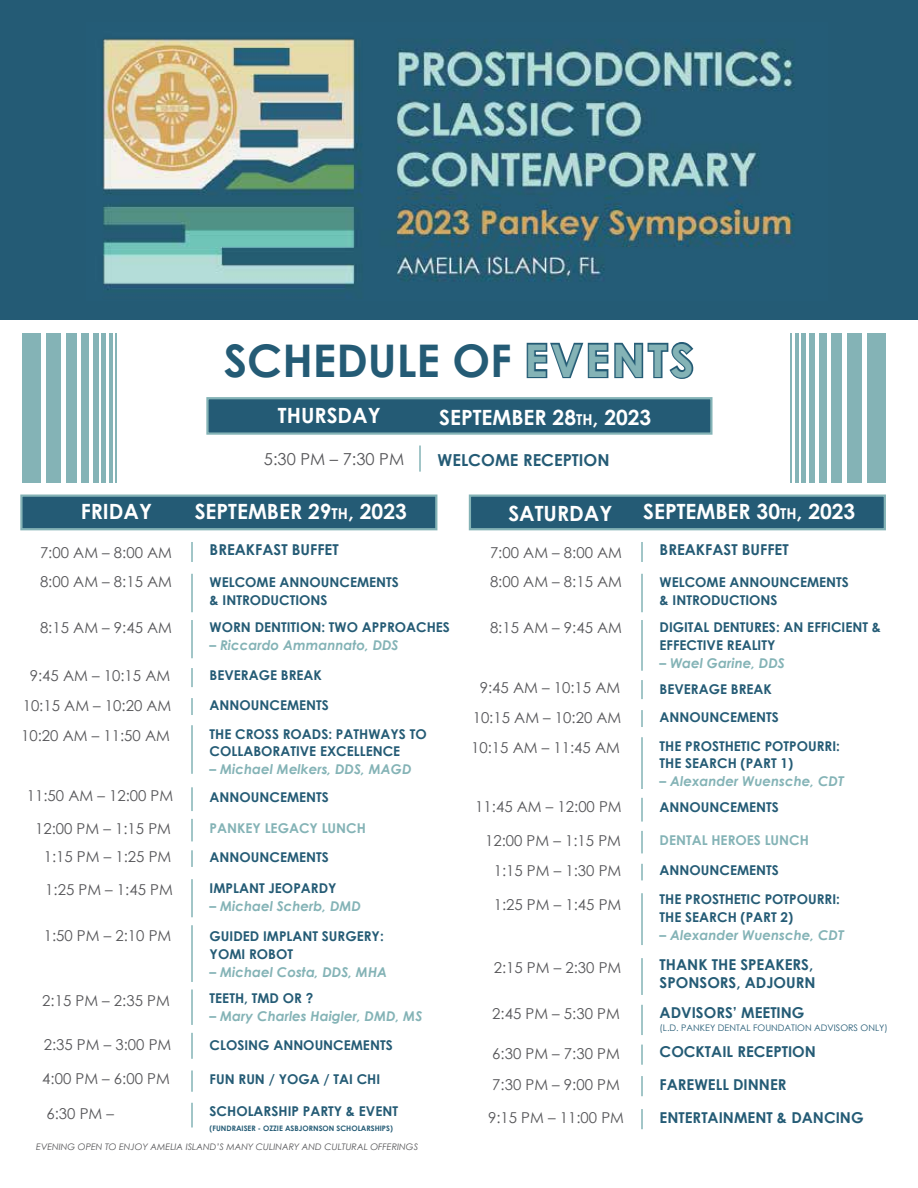
<style>
.page{position:relative;width:918px;height:1188px;background:#fff}
.page>*{position:absolute;margin:0;border:0;box-sizing:border-box;transform-origin:0 0}
.t1{font:700 45px "Century Gothic";color:#245b75}
.t2{font:700 21px "Century Gothic";color:#fff}
.t3{font:700 16.5px "Century Gothic";color:#245b75}
.t4{font:16.5px "Century Gothic";color:#565659}
.t5{font:15px/28.8px "Century Gothic";color:#565659}
.t6{font:700 15px/17.5px "Century Gothic";color:#245b75}
.t7{font:700 13.5px/18px "Century Gothic";color:#245b75}
.t8{font:italic 700 13.5px "Century Gothic";color:#84b3b6}
.t9{font:700 13.5px "Century Gothic";color:#84b3b6}
.t10{font:italic 9px "Century Gothic";color:#545456}
.t11{font:9px "Century Gothic";color:#245b75}
.t12{font:700 7.5px "Century Gothic";color:#245b75}
.s1{color:#84b3b6}
.s2{font-size:15px}
</style>
<div class="page">
<div style="left:0;top:0;width:918px;height:320px;background:#245b75"></div>
<div style="left:206px;top:397px;width:507px;height:38px;background:#245b75;border:2px solid #84b3b6"></div>
<div style="left:20px;top:495px;width:417px;height:35px;background:#245b75;border:2px solid #84b3b6"></div>
<div style="left:469px;top:495px;width:417px;height:35px;background:#245b75;border:2px solid #84b3b6"></div>
<hr style="left:419px;top:446px;width:2px;height:26px;background:#84b3b6">
<hr style="left:191px;top:574px;width:2px;height:38px;background:#84b3b6">
<hr style="left:191px;top:542px;width:2px;height:20px;background:#84b3b6">
<hr style="left:191px;top:620px;width:2px;height:38px;background:#84b3b6">
<svg style="left:191px;top:668px;width:2px;height:19px"></svg>
<svg style="left:191px;top:698px;width:2px;height:17px"></svg>
<hr style="left:191px;top:819px;width:2px;height:22px;background:#84b3b6">
<hr style="left:191px;top:925px;width:2px;height:57px;background:#84b3b6">
<hr style="left:191px;top:1033px;width:2px;height:26px;background:#84b3b6">
<svg style="left:191px;top:850px;width:2px;height:17px"></svg>
<hr style="left:191px;top:1070px;width:2px;height:22px;background:#84b3b6">
<hr style="left:191px;top:1103px;width:2px;height:24px;background:#84b3b6">
<svg style="left:526px;top:342px;width:168px;height:37px"></svg>
<hr style="left:191px;top:989px;width:2px;height:36px;background:#84b3b6">
<hr style="left:641px;top:958px;width:2px;height:37px;background:#84b3b6">
<hr style="left:641px;top:1005px;width:2px;height:30px;background:#84b3b6">
<hr style="left:641px;top:1045px;width:2px;height:20px;background:#84b3b6">
<hr style="left:641px;top:1076px;width:2px;height:20px;background:#84b3b6">
<hr style="left:191px;top:725px;width:2px;height:49px;background:#84b3b6">
<hr style="left:191px;top:787px;width:2px;height:24px;background:#84b3b6">
<hr style="left:641px;top:1109px;width:2px;height:20px;background:#84b3b6">
<hr style="left:191px;top:879px;width:2px;height:38px;background:#84b3b6">
<hr style="left:641px;top:574px;width:2px;height:38px;background:#84b3b6">
<hr style="left:641px;top:542px;width:2px;height:20px;background:#84b3b6">
<hr style="left:641px;top:620px;width:2px;height:51px;background:#84b3b6">
<svg style="left:641px;top:680px;width:2px;height:19px"></svg>
<svg style="left:641px;top:710px;width:2px;height:17px"></svg>
<hr style="left:641px;top:831px;width:2px;height:22px;background:#84b3b6">
<svg style="left:641px;top:864px;width:2px;height:16px"></svg>
<hr style="left:641px;top:737px;width:2px;height:52px;background:#84b3b6">
<hr style="left:641px;top:798px;width:2px;height:24px;background:#84b3b6">
<hr style="left:641px;top:893px;width:2px;height:52px;background:#84b3b6">
<img style="left:102px;top:38px;width:693px;height:252px">
<div style="left:22px;top:333px;width:18px;height:150px;background:#84b3b6"></div>
<div style="left:46px;top:333px;width:14px;height:150px;background:#84b3b6"></div>
<div style="left:66px;top:333px;width:11px;height:150px;background:#84b3b6"></div>
<div style="left:81px;top:333px;width:8px;height:150px;background:#84b3b6"></div>
<div style="left:93px;top:333px;width:5px;height:150px;background:#84b3b6"></div>
<hr style="left:102px;top:333px;width:4px;height:150px;background:#84b3b6">
<hr style="left:109px;top:333px;width:3px;height:150px;background:#84b3b6">
<hr style="left:115px;top:333px;width:2px;height:150px;background:#84b3b6">
<div style="left:867px;top:333px;width:18px;height:150px;background:#84b3b6"></div>
<div style="left:847px;top:333px;width:14px;height:150px;background:#84b3b6"></div>
<div style="left:831px;top:333px;width:11px;height:150px;background:#84b3b6"></div>
<div style="left:819px;top:333px;width:8px;height:150px;background:#84b3b6"></div>
<div style="left:809px;top:333px;width:6px;height:150px;background:#84b3b6"></div>
<hr style="left:802px;top:333px;width:4px;height:150px;background:#84b3b6">
<hr style="left:795px;top:333px;width:3px;height:150px;background:#84b3b6">
<hr style="left:790px;top:333px;width:2px;height:150px;background:#84b3b6">
<h1 class="t1" style="left:224px;top:332px;width:472px">SCHEDULE OF <span class="s1">EVENTS</span></h1>
<h2 class="t2" style="left:278px;top:402px;width:104px">THURSDAY</h2>
<h2 class="t2" style="left:439px;top:404px;width:214px">SEPTEMBER 28<span class="s2">TH</span>, 2023</h2>
<p class="t4" style="left:264px;top:449px;width:142px">5:30 PM – 7:30 PM</p>
<p class="t3" style="left:438px;top:450px;width:173px">WELCOME RECEPTION</p>
<h2 class="t2" style="left:81px;top:498px;width:73px">FRIDAY</h2>
<h2 class="t2" style="left:195px;top:498px;width:214px">SEPTEMBER 29<span class="s2">TH</span>, 2023</h2>
<p class="t5" style="left:40px;top:538px;width:134px">7:00 AM – 8:00 AM<br>8:00 AM – 8:15 AM</p>
<p class="t6" style="left:210px;top:541px;width:131px">BREAKFAST BUFFET</p>
<p class="t7" style="left:210px;top:573px;width:191px">WELCOME ANNOUNCEMENTS &amp; INTRODUCTIONS</p>
<p class="t5" style="left:40px;top:613px;width:134px">8:15 AM – 9:45 AM</p>
<p class="t7" style="left:210px;top:618px;width:242px">WORN DENTITION: TWO APPROACHES</p>
<p class="t8" style="left:210px;top:637px;width:191px">– Riccardo Ammannato, DDS</p>
<p class="t5" style="left:30px;top:660px;width:142px">9:45 AM – 10:15 AM</p>
<p class="t7" style="left:210px;top:666px;width:114px">BEVERAGE BREAK</p>
<p class="t5" style="left:23px;top:691px;width:150px">10:15 AM – 10:20 AM</p>
<p class="t7" style="left:210px;top:696px;width:121px">ANNOUNCEMENTS</p>
<p class="t5" style="left:21px;top:721px;width:150px">10:20 AM – 11:50 AM</p>
<p class="t7" style="left:210px;top:724px;width:219px">THE CROSS ROADS: PATHWAYS TO<br>COLLABORATIVE EXCELLENCE</p>
<p class="t8" style="left:210px;top:761px;width:203px">– Michael Melkers, DDS, MAGD</p>
<p class="t5" style="left:27px;top:781px;width:148px">11:50 AM – 12:00 PM</p>
<p class="t7" style="left:210px;top:787px;width:121px">ANNOUNCEMENTS</p>
<p class="t5" style="left:35px;top:813px;width:137px">12:00 PM – 1:15 PM</p>
<p class="t9" style="left:210px;top:819px;width:158px">PANKEY LEGACY LUNCH</p>
<p class="t5" style="left:44px;top:842px;width:129px">1:15 PM – 1:25 PM</p>
<p class="t7" style="left:210px;top:848px;width:121px">ANNOUNCEMENTS</p>
<p class="t5" style="left:45px;top:875px;width:129px">1:25 PM – 1:45 PM</p>
<p class="t7" style="left:210px;top:879px;width:128px">IMPLANT JEOPARDY</p>
<p class="t8" style="left:210px;top:897px;width:153px">– Michael Scherb, DMD</p>
<p class="t5" style="left:44px;top:921px;width:129px">1:50 PM – 2:10 PM</p>
<p class="t7" style="left:210px;top:926px;width:176px">GUIDED IMPLANT SURGERY:<br>YOMI ROBOT</p>
<p class="t8" style="left:210px;top:963px;width:179px">– Michael Costa, DDS, MHA</p>
<p class="t5" style="left:42px;top:986px;width:129px">2:15 PM – 2:35 PM</p>
<p class="t7" style="left:210px;top:989px;width:105px">TEETH, TMD OR ?</p>
<p class="t8" style="left:210px;top:1007px;width:214px">– Mary Charles Haigler, DMD, MS</p>
<p class="t5" style="left:44px;top:1030px;width:129px">2:35 PM – 3:00 PM</p>
<p class="t5" style="left:42px;top:1064px;width:129px">4:00 PM – 6:00 PM</p>
<p class="t7" style="left:210px;top:1035px;width:185px">CLOSING ANNOUNCEMENTS</p>
<p class="t7" style="left:210px;top:1070px;width:172px">FUN RUN / YOGA / TAI CHI</p>
<p class="t7" style="left:210px;top:1101px;width:190px">SCHOLARSHIP PARTY &amp; EVENT</p>
<p class="t12" style="left:210px;top:1123px;width:185px">(FUNDRAISER - OZZIE ASBJORNSON SCHOLARSHIPS)</p>
<p class="t10" style="left:36px;top:1141px;width:383px">EVENING OPEN TO ENJOY AMELIA ISLAND’S MANY CULINARY AND CULTURAL OFFERINGS</p>
<p class="t5" style="left:46px;top:1099px;width:69px">6:30 PM –</p>
<h2 class="t2" style="left:508px;top:500px;width:106px">SATURDAY</h2>
<h2 class="t2" style="left:643px;top:498px;width:214px">SEPTEMBER 30<span class="s2">TH</span>, 2023</h2>
<p class="t5" style="left:490px;top:538px;width:134px">7:00 AM – 8:00 AM<br>8:00 AM – 8:15 AM</p>
<p class="t6" style="left:660px;top:541px;width:130px">BREAKFAST BUFFET</p>
<p class="t7" style="left:660px;top:573px;width:191px">WELCOME ANNOUNCEMENTS &amp; INTRODUCTIONS</p>
<p class="t5" style="left:490px;top:613px;width:134px">8:15 AM – 9:45 AM</p>
<p class="t7" style="left:660px;top:618px;width:223px">DIGITAL DENTURES: AN EFFICIENT &amp;<br>EFFECTIVE REALITY</p>
<p class="t8" style="left:660px;top:655px;width:127px">– Wael Garine, DDS</p>
<p class="t5" style="left:480px;top:672px;width:142px">9:45 AM – 10:15 AM</p>
<p class="t7" style="left:660px;top:680px;width:114px">BEVERAGE BREAK</p>
<p class="t5" style="left:473px;top:703px;width:150px">10:15 AM – 10:20 AM</p>
<p class="t7" style="left:660px;top:708px;width:121px">ANNOUNCEMENTS</p>
<p class="t5" style="left:471px;top:733px;width:150px">10:15 AM – 11:45 AM</p>
<p class="t7" style="left:660px;top:736px;width:182px">THE PROSTHETIC POTPOURRI:<br>THE SEARCH (PART 1)</p>
<p class="t8" style="left:660px;top:773px;width:186px">– Alexander Wuensche, CDT</p>
<p class="t5" style="left:475px;top:792px;width:148px">11:45 AM – 12:00 PM</p>
<p class="t7" style="left:660px;top:798px;width:121px">ANNOUNCEMENTS</p>
<p class="t5" style="left:485px;top:825px;width:137px">12:00 PM – 1:15 PM</p>
<p class="t9" style="left:660px;top:831px;width:151px">DENTAL HEROES LUNCH</p>
<p class="t5" style="left:494px;top:856px;width:129px">1:15 PM – 1:30 PM</p>
<p class="t7" style="left:660px;top:861px;width:121px">ANNOUNCEMENTS</p>
<p class="t5" style="left:494px;top:890px;width:129px">1:25 PM – 1:45 PM</p>
<p class="t7" style="left:660px;top:890px;width:182px">THE PROSTHETIC POTPOURRI:<br>THE SEARCH (PART 2)</p>
<p class="t8" style="left:660px;top:927px;width:186px">– Alexander Wuensche, CDT</p>
<p class="t5" style="left:494px;top:953px;width:129px">2:15 PM – 2:30 PM</p>
<p class="t6" style="left:660px;top:956px;width:157px">THANK THE SPEAKERS,<br>SPONSORS, ADJOURN</p>
<p class="t5" style="left:492px;top:999px;width:129px">2:45 PM – 5:30 PM</p>
<p class="t6" style="left:660px;top:1003px;width:146px">ADVISORS’ MEETING</p>
<p class="t11" style="left:660px;top:1022px;width:230px">(L.D. PANKEY DENTAL FOUNDATION ADVISORS ONLY)</p>
<p class="t5" style="left:492px;top:1039px;width:129px">6:30 PM – 7:30 PM</p>
<p class="t6" style="left:660px;top:1043px;width:158px">COCKTAIL RECEPTION</p>
<p class="t5" style="left:492px;top:1070px;width:129px">7:30 PM – 9:00 PM</p>
<p class="t6" style="left:660px;top:1076px;width:128px">FAREWELL DINNER</p>
<p class="t5" style="left:488px;top:1103px;width:137px">9:15 PM – 11:00 PM</p>
<p class="t6" style="left:660px;top:1109px;width:205px">ENTERTAINMENT &amp; DANCING</p>
</div>
